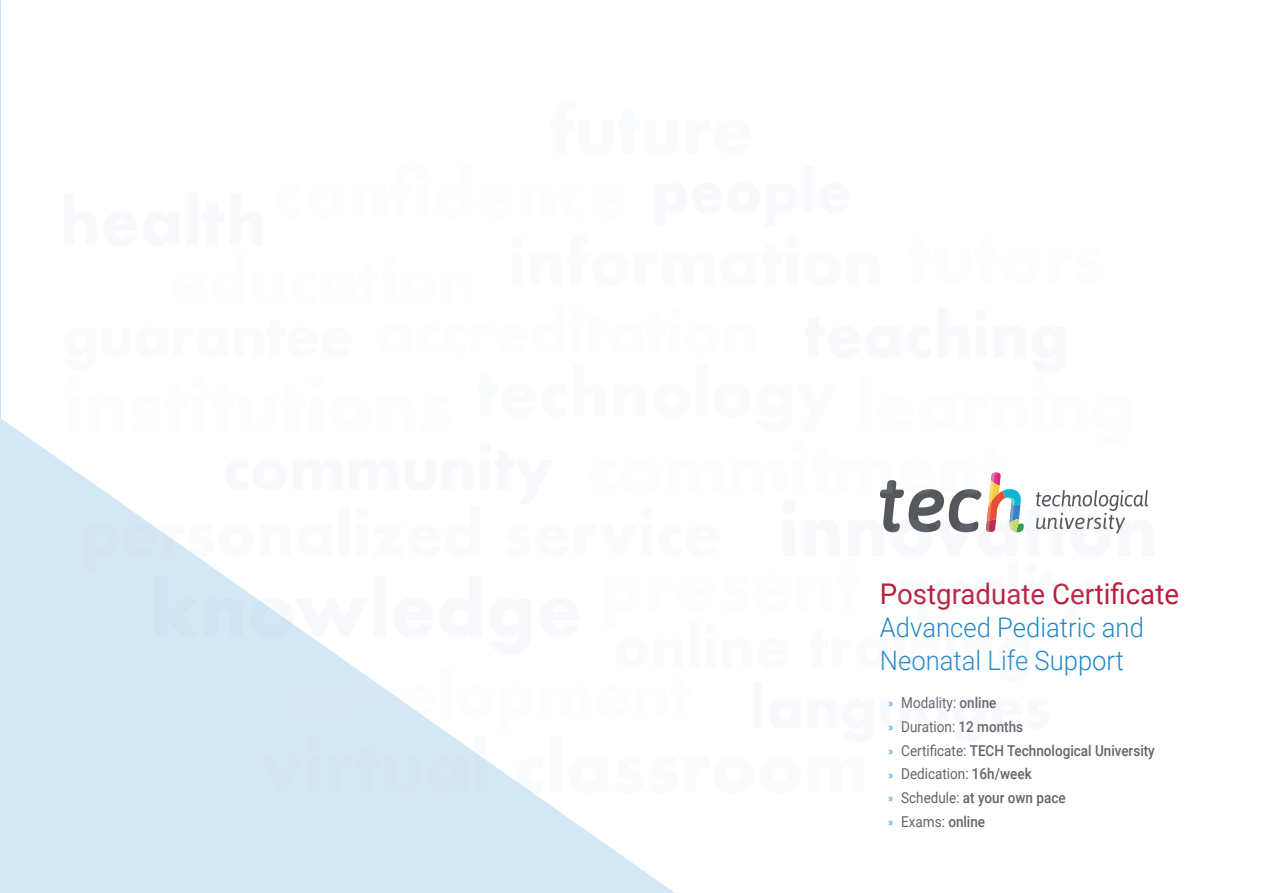
<style>
.page{position:relative;width:1263px;height:893px;background:#fff}
.page>*{position:absolute;margin:0;border:0;box-sizing:border-box;transform-origin:0 0}
.t1{font:28.5px "Roboto";color:#ba1e3c}
.t2{font:300 27px/33px "Roboto";color:#2488c9;scale:.95 1}
.t3{font:500 15px/23.7px "Roboto";color:#61646a;scale:.9 1}
.s1{font-family:"Myriad Pro";font-weight:400;font-size:12px;color:#2488c9}
.s2{font-weight:400}
</style>
<div class="page">
<svg style="left:0;top:418px;width:675px;height:475px;background:#d7e9f5"></svg>
<svg style="left:64px;top:418px;width:1084px;height:376px"></svg>
<h1 class="t1" style="left:880px;top:574px;width:301px">Postgraduate Certificate</h1>
<h2 class="t2" style="left:880px;top:610px;width:279px">Advanced Pediatric and<br>Neonatal Life Support</h2>
<p class="t3" style="left:888px;top:690px;width:297px"><span class="s1">»</span> <span class="s2">Modality:</span> online<br><span class="s1">»</span> <span class="s2">Duration:</span> 12 months<br><span class="s1">»</span> <span class="s2">Certificate:</span> TECH Technological University <span class="s1">»</span> <span class="s2">Dedication:</span> 16h/week<br><span class="s1">»</span> <span class="s2">Schedule:</span> at your own pace<br><span class="s1">»</span> <span class="s2">Exams:</span> online</p>
</div>
